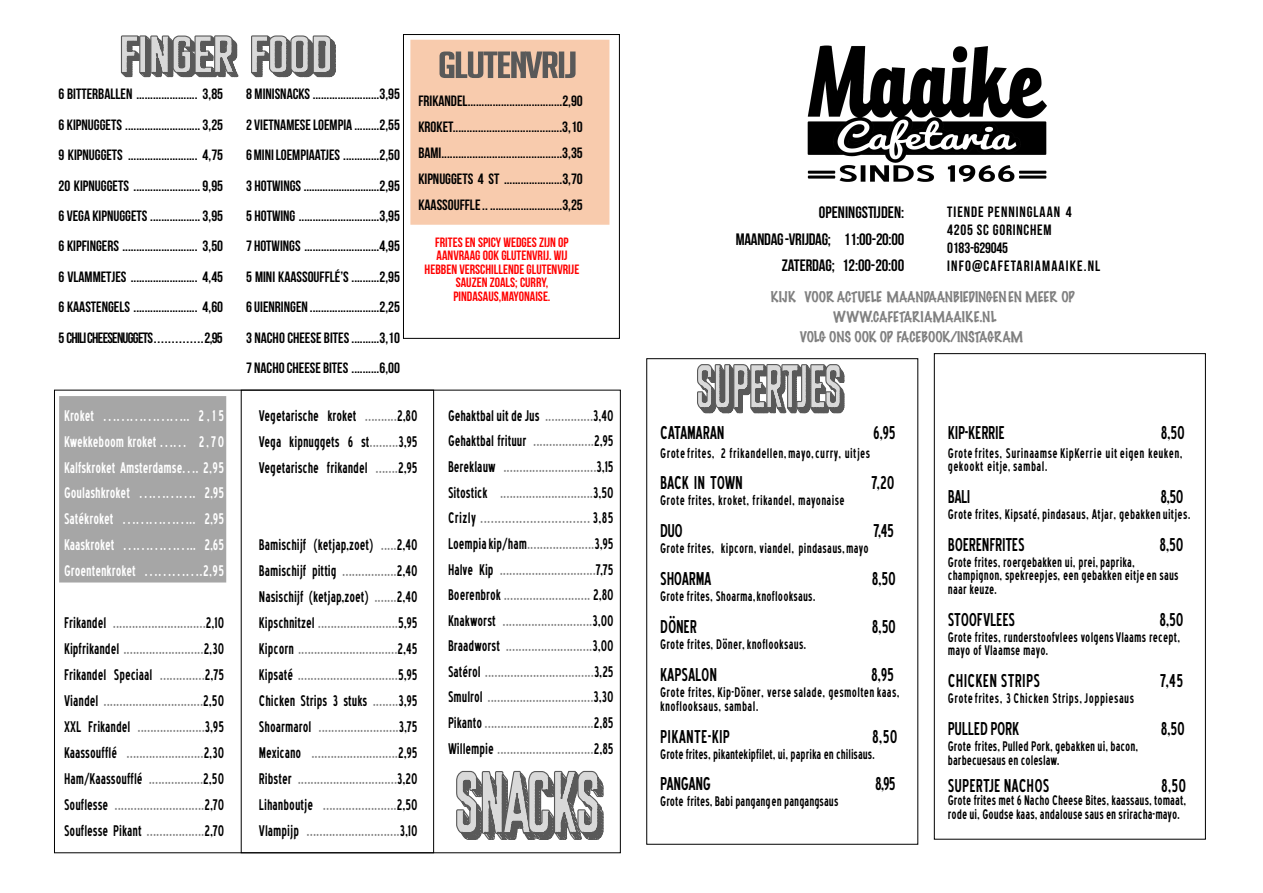
<style>
.page{position:relative;width:1263px;height:893px;background:#fff}
.page>*{position:absolute;margin:0;border:0;box-sizing:border-box;transform-origin:0 0}
.t1{font:18px "Blue Highway Condensed";letter-spacing:-.015em;color:#000}
.t2{font:18px "Blue Highway Condensed";letter-spacing:.01em;color:#000}
.t3{font:18px "Blue Highway Condensed";letter-spacing:.005em;color:#000}
.t4{font:16.5px/26.8px "Bebas Neue";letter-spacing:-.005em;color:#000;text-align:right}
.t5{font:15px/26px "Blue Highway Condensed";color:#808080;text-align:justify}
.t6{font:15px/30.5px "Bebas Neue";color:#000;text-align:justify}
.t7{font:15px/26px "Blue Highway Condensed";color:#fff;text-align:justify}
.t8{font:15px/26px "Blue Highway Condensed";color:#000;text-align:justify}
.t9{font:15px/18px "Bebas Neue";letter-spacing:.065em;color:#000}
.t10{font:13.5px/13.5px "Blue Highway Condensed";letter-spacing:.015em;color:#000}
.t11{font:13.5px/13.5px "Bebas Neue";color:#f00;text-align:center}
.t12{font:100 13.5px "Marker Felt";letter-spacing:-.005em;color:#808080}
.s1{color:#000}
.s2{color:#808080}
</style>
<div class="page">
<div style="left:410px;top:40px;width:199px;height:185px;background:#f8cbad"></div>
<div style="left:934px;top:353px;width:272px;height:486px;border:1px solid #000"></div>
<div style="left:241px;top:390px;width:193px;height:462px;border:1px solid #000"></div>
<svg style="left:120px;top:35px;width:119px;height:43px"></svg>
<svg style="left:251px;top:35px;width:85px;height:43px"></svg>
<div style="left:59px;top:396px;width:167px;height:186px;background:#a6a6a6"></div>
<svg style="left:456px;top:770px;width:148px;height:70px"></svg>
<svg style="left:697px;top:364px;width:148px;height:50px"></svg>
<div style="left:403px;top:34px;width:217px;height:304px;border:1px solid #000"></div>
<svg style="left:440px;top:51px;width:118px;height:27px"></svg>
<div style="left:559px;top:51px;width:5px;height:27px;background:#595959"></div>
<svg style="left:565px;top:51px;width:11px;height:27px"></svg>
<img style="left:807px;top:45px;width:240px;height:137px">
<p class="t6" style="left:59px;top:79px;width:166px">6 BITTERBALLEN ...................... 3,85<br>6 KIPNUGGETS ........................... 3,25<br>9 KIPNUGGETS ......................... 4,75<br>20 KIPNUGGETS ........................ 9,95<br>6 VEGA KIPNUGGETS .................. 3,95<br>6 KIPFINGERS ........................... 3,50<br>6 VLAMMETJES ........................ 4,45<br>6 KAASTENGELS ....................... 4,60<br>5 CHILICHEESENUGGETS..............2,95</p>
<p class="t6" style="left:246px;top:79px;width:155px">8 MINISNACKS ........................3,95<br>2 VIETNAMESE LOEMPIA .........2,55<br>6MINILOEMPIAATJES .............2,50<br>3 HOTWINGS ............................2,95<br>5 HOTWING .............................3,95<br>7 HOTWINGS ...........................4,95<br>5 MINI KAASSOUFFLÉ’S ..........2,95<br>6UIENRINGEN .........................2,25<br>3 NACHO CHEESE BITES ..........3,10<br>7 NACHOCHEESE BITES ..........6,00</p>
<p class="t7" style="left:64px;top:402px;width:162px">Kroket ……………….. 2 , 1 5<br>Kwekkeboom kroket …… 2,70<br>Kalfskroket Amsterdamse…. 2,95<br>Goulashkroket …………. 2,95<br>Satékroket …………….. 2,95<br>Kaaskroket …………….. 2,65<br>Groentenkroket ………….2,95</p>
<p class="t5" style="left:64px;top:609px;width:162px"><span class="s1">Frikandel</span> .............................<span class="s1">2,10<br>Kipfrikandel</span> .........................<span class="s1">2,30<br>Frikandel Speciaal</span> ..............<span class="s1">2,75<br>Viandel</span> ...............................<span class="s1">2,50<br>XXL Frikandel</span> .....................<span class="s1">3,95<br>Kaassoufflé</span> ........................<span class="s1">2,30<br>Ham/Kaassoufflé</span> .................<span class="s1">2,50<br>Souflesse</span> ............................<span class="s1">2,70<br>Souflesse Pikant</span> ..................<span class="s1">2,70</span></p>
<p class="t6" style="left:418px;top:88px;width:166px;line-height:26px">FRIKANDEL..................................2,90<br>KROKET.......................................3,10<br>BAMI...........................................3,35<br>KIPNUGGETS 4 ST .....................3,70<br>KAASSOUFFLE.. ..........................3,25</p>
<p class="t11" style="left:425px;top:236px;width:156px">FRITES EN SPICY WEDGES ZĲN OP<br>AANVRAAG OOK GLUTENVRĲ. WĲ<br>HEBBEN VERSCHILLENDE GLUTENVRĲE<br>SAUZEN ZOALS; CURRY,<br>PINDASAUS,MAYONAISE.</p>
<p class="t8" style="left:259px;top:402px;width:160px">Vegetarische kroket <span class="s2">..........</span>2,80<br>Vega kipnuggets 6 st<span class="s2">.........</span>3,95<br>Vegetarische frikandel <span class="s2">.......</span>2,95</p>
<p class="t5" style="left:448px;top:402px;width:167px"><span class="s1">Gehaktbal uit de Jus</span> ...............<span class="s1">3,40<br>Gehaktbal frituur</span> ...................<span class="s1">2,95<br>Bereklauw</span> .............................<span class="s1">3,15<br>Sitostick</span> .............................<span class="s1">3,50<br>Crizly</span> ...............................<span class="s1">3,85<br>Loempia kip/ham</span>.....................<span class="s1">3,95<br>Halve Kip</span> ..............................<span class="s1">7,75<br>Boerenbrok</span> ........................... <span class="s1">2,80<br>Knakworst</span> ............................<span class="s1">3,00<br>Braadworst</span> ...........................<span class="s1">3,00<br>Satérol</span> ..................................<span class="s1">3,25<br>Smulrol</span> .................................<span class="s1">3,30<br>Pikanto</span> ..................................<span class="s1">2,85<br>Willempie</span> ..............................<span class="s1">2,85</span></p>
<p class="t5" style="left:259px;top:532px;width:160px"><span class="s1">Bamischijf (ketjap,zoet)</span> .....<span class="s1">2,40<br>Bamischijf pittig</span> .................<span class="s1">2,40<br>Nasischijf (ketjap,zoet)</span> .......<span class="s1">2,40<br>Kipschnitzel</span> .........................<span class="s1">5,95<br>Kipcorn</span> ...............................<span class="s1">2,45<br>Kipsaté</span> ...............................<span class="s1">5,95<br>Chicken Strips 3 stuks</span> ........<span class="s1">3,95<br>Shoarmarol</span> .........................<span class="s1">3,75<br>Mexicano</span> ...........................<span class="s1">2,95<br>Ribster</span> ...............................<span class="s1">3,20<br>Lihanboutje</span> .......................<span class="s1">2,50<br>Vlampijp</span> .............................<span class="s1">3,10</span></p>
<p class="t4" style="left:736px;top:199px;width:170px">OPENINGSTĲDEN:<br>MAANDAG-VRĲDAG; 11:00-20:00<br>ZATERDAG; 12:00-20:00</p>
<p class="t9" style="left:947px;top:203px;width:155px">TIENDE PENNINGLAAN 4<br>4205 SC GORINCHEM<br>0183-629045<br>INFO@CAFETARIAMAAIKE.NL</p>
<p class="t12" style="left:771px;top:290px;width:305px">KIJK VOOR ACTUELE MAANDAANBIEDINGENEN MEER OP</p>
<p class="t12" style="left:833px;top:310px;width:165px">WWW.CAFETARIAMAAIKE.NL</p>
<p class="t12" style="left:800px;top:331px;width:225px">VOLG ONS OOK OP FACEBOOK/INSTAGRAM</p>
<p class="t1" style="left:660px;top:421px;width:66px">CATAMARAN</p>
<p class="t1" style="left:873px;top:421px;width:24px">6,95</p>
<p class="t10" style="left:660px;top:446px;width:211px">Grotefrites, 2 frikandellen,mayo,curry, uitjes</p>
<p class="t1" style="left:660px;top:472px;width:84px">BACK IN TOWN</p>
<p class="t1" style="left:871px;top:472px;width:25px">7,20</p>
<p class="t10" style="left:660px;top:494px;width:186px">Grote frites, kroket, frikandel, mayonaise</p>
<p class="t1" style="left:660px;top:520px;width:24px">DUO</p>
<p class="t1" style="left:873px;top:520px;width:23px">7,45</p>
<p class="t10" style="left:660px;top:541px;width:210px">Grote frites, kipcorn, viandel, pindasaus,mayo</p>
<p class="t1" style="left:660px;top:568px;width:53px">SHOARMA</p>
<p class="t1" style="left:872px;top:568px;width:26px">8,50</p>
<p class="t10" style="left:660px;top:589px;width:157px">Grote frites, Shoarma,knoflooksaus.</p>
<p class="t1" style="left:660px;top:616px;width:38px">DÖNER</p>
<p class="t1" style="left:872px;top:616px;width:26px">8,50</p>
<p class="t10" style="left:660px;top:637px;width:148px">Grote frites, Döner,knoflooksaus.</p>
<p class="t1" style="left:660px;top:663px;width:59px">KAPSALON</p>
<p class="t1" style="left:871px;top:663px;width:24px">8,95</p>
<p class="t10" style="left:660px;top:685px;width:241px">Grote frites, Kip-Döner, verse salade, gesmolten kaas, knoflooksaus, sambal.</p>
<p class="t2" style="left:660px;top:725px;width:71px">PIKANTE-KIP</p>
<p class="t1" style="left:872px;top:725px;width:27px">8,50</p>
<p class="t10" style="left:660px;top:747px;width:216px">Grote frites, pikantekipfilet, ui, paprika en chilisaus.</p>
<p class="t1" style="left:660px;top:773px;width:52px">PANGANG</p>
<p class="t1" style="left:875px;top:773px;width:22px">8,95</p>
<p class="t10" style="left:660px;top:794px;width:180px">Grote frites, Babi pangangen pangangsaus</p>
<p class="t1" style="left:948px;top:421px;width:59px">KIP-KERRIE</p>
<p class="t1" style="left:1161px;top:421px;width:26px">8,50</p>
<p class="t10" style="left:948px;top:446px;width:236px">Grotefrites, SurinaamseKipKerrie uiteigen keuken, gekookt eitje, sambal.</p>
<p class="t1" style="left:948px;top:485px;width:24px">BALI</p>
<p class="t1" style="left:1161px;top:485px;width:25px">8,50</p>
<p class="t10" style="left:948px;top:507px;width:244px">Grote frites, Kipsaté,pindasaus, Atjar, gebakkenuitjes.</p>
<p class="t1" style="left:948px;top:533px;width:78px">BOERENFRITES</p>
<p class="t1" style="left:1160px;top:533px;width:26px">8,50</p>
<p class="t10" style="left:948px;top:555px;width:232px">Grote frites, roergebakken ui, prei,paprika, champignon, spekreepjes, een gebakken eitjeen saus naar keuze.</p>
<p class="t1" style="left:948px;top:608px;width:69px">STOOFVLEES</p>
<p class="t1" style="left:1160px;top:608px;width:26px">8,50</p>
<p class="t10" style="left:948px;top:630px;width:234px">Grote frites, runderstoofvlees volgens Vlaams recept, mayo of Vlaamse mayo.</p>
<p class="t2" style="left:948px;top:670px;width:94px">CHICKEN STRIPS</p>
<p class="t1" style="left:1160px;top:670px;width:25px">7,45</p>
<p class="t10" style="left:948px;top:691px;width:188px">Grotefrites, 3 Chicken Strips, Joppiesaus</p>
<p class="t1" style="left:948px;top:717px;width:73px">PULLED PORK</p>
<p class="t1" style="left:1161px;top:717px;width:25px">8,50</p>
<p class="t10" style="left:948px;top:739px;width:192px">Grote frites, Pulled Pork, gebakken ui, bacon, barbecuesaus en coleslaw.</p>
<p class="t3" style="left:948px;top:774px;width:103px">SUPERTJE NACHOS</p>
<p class="t1" style="left:1161px;top:774px;width:27px">8,50</p>
<p class="t10" style="left:948px;top:793px;width:240px">Grote frites met 6 Nacho Cheese Bites, kaassaus, tomaat, rode ui, Goudse kaas, andalouse saus en sriracha-mayo.</p>
</div>
